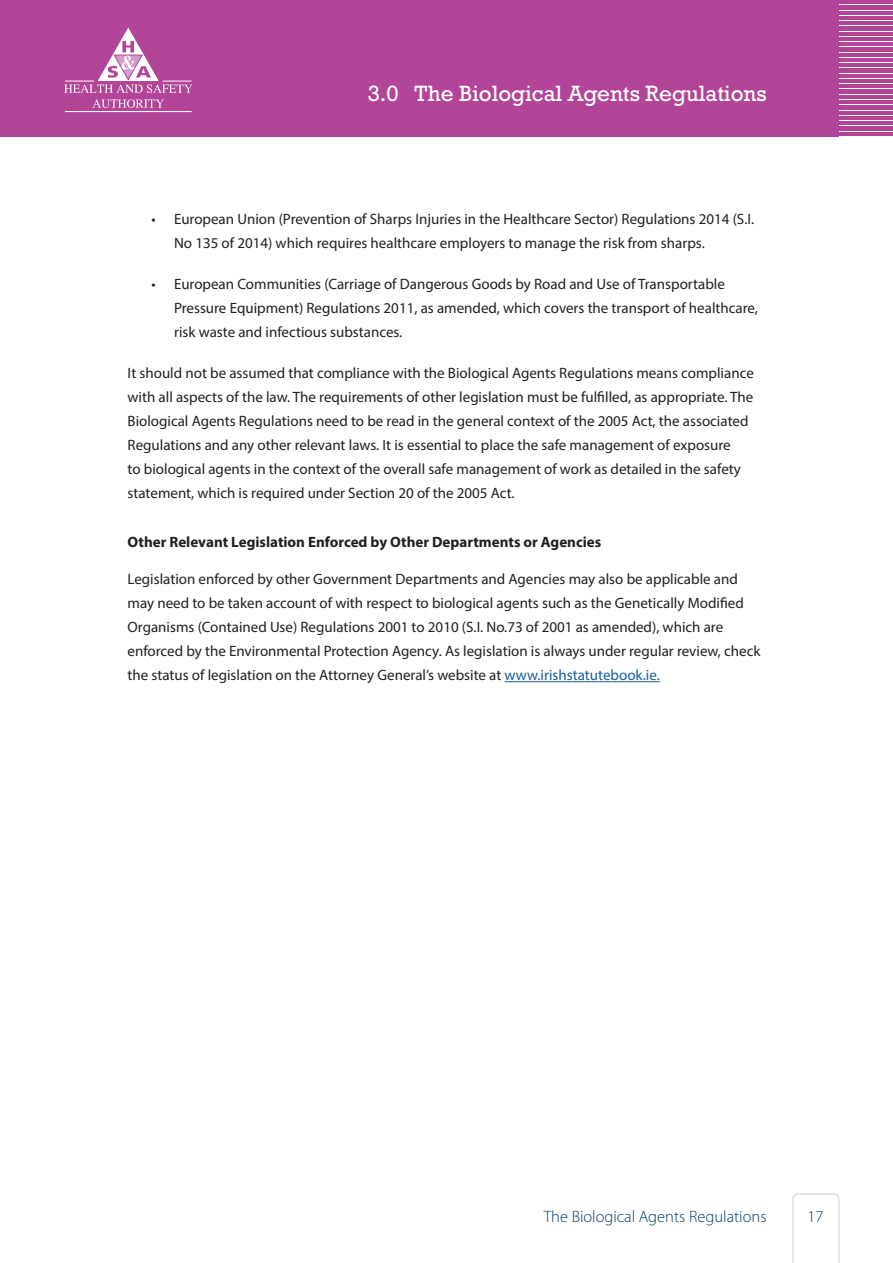
<style>
.page{position:relative;width:893px;height:1263px;background:#fff}
.page>*{position:absolute;margin:0;border:0;box-sizing:border-box;transform-origin:0 0}
.t1{font:22.5px "Rockwell Std";color:#fff}
.t2{font:300 16.5px "Myriad Pro";color:#003d68}
.Body_text_1{font:15px/24px "Myriad Pro";color:#231f20}
.Body_text_1-2{font:700 15px "Myriad Pro";color:#231f20}
.s1{color:#175d9e}
</style>
<div class="page">
<svg style="left:793px;top:1194px;width:46px;height:69px"></svg>
<div style="left:0;top:0;width:893px;height:137px;background:#b34599"></div>
<hr style="left:839px;top:5px;width:54px;height:1px;background:#fff">
<hr style="left:839px;top:10px;width:54px;height:1px;background:#fff">
<hr style="left:839px;top:15px;width:54px;height:1px;background:#fff">
<hr style="left:839px;top:20px;width:54px;height:1px;background:#fff">
<hr style="left:839px;top:26px;width:54px;height:1px;background:#fff">
<hr style="left:839px;top:31px;width:54px;height:1px;background:#fff">
<hr style="left:839px;top:36px;width:54px;height:1px;background:#fff">
<hr style="left:839px;top:41px;width:54px;height:1px;background:#fff">
<hr style="left:839px;top:47px;width:54px;height:1px;background:#fff">
<hr style="left:839px;top:52px;width:54px;height:1px;background:#fff">
<hr style="left:839px;top:57px;width:54px;height:1px;background:#fff">
<hr style="left:839px;top:62px;width:54px;height:1px;background:#fff">
<hr style="left:839px;top:68px;width:54px;height:1px;background:#fff">
<hr style="left:839px;top:73px;width:54px;height:1px;background:#fff">
<hr style="left:839px;top:78px;width:54px;height:1px;background:#fff">
<hr style="left:839px;top:83px;width:54px;height:1px;background:#fff">
<hr style="left:839px;top:89px;width:54px;height:1px;background:#fff">
<hr style="left:839px;top:94px;width:54px;height:1px;background:#fff">
<hr style="left:839px;top:99px;width:54px;height:1px;background:#fff">
<hr style="left:839px;top:104px;width:54px;height:1px;background:#fff">
<hr style="left:839px;top:110px;width:54px;height:1px;background:#fff">
<hr style="left:839px;top:115px;width:54px;height:1px;background:#fff">
<hr style="left:839px;top:120px;width:54px;height:1px;background:#fff">
<hr style="left:839px;top:125px;width:54px;height:1px;background:#fff">
<hr style="left:839px;top:131px;width:54px;height:1px;background:#fff">
<hr style="left:839px;top:136px;width:54px;height:1px;background:#fff">
<svg style="left:64px;top:28px;width:129px;height:65px"></svg>
<svg style="left:92px;top:99px;width:72px;height:9px"></svg>
<hr style="left:65px;top:111px;width:126px;height:1px;background:#fff">
<hr style="left:505px;top:681px;width:155px;height:1px;background:#175d9e">
<p class="t1" style="left:368px;top:81px;width:401px">3.0 The Biological Agents Regulations</p>
<p class="Body_text_1" style="left:174px;top:207px;width:580px;text-indent:-22px">• European Union (Prevention of Sharps Injuries in the Healthcare Sector) Regulations 2014 (S.I.<br>No 135 of 2014) which requires healthcare employers to manage the risk from sharps.</p>
<p class="Body_text_1" style="left:174px;top:272px;width:585px;text-indent:-22px">• European Communities (Carriage of Dangerous Goods by Road and Use of Transportable<br>Pressure Equipment) Regulations 2011, as amended, which covers the transport of healthcare, risk waste and infectious substances.</p>
<p class="Body_text_1" style="left:128px;top:361px;width:628px">It should not be assumed that compliance with the Biological Agents Regulations means compliance with all aspects of the law. The requirements of other legislation must be fulfilled, as appropriate. The Biological Agents Regulations need to be read in the general context of the 2005 Act, the associated Regulations and any other relevant laws. It is essential to place the safe management of exposure<br>to biological agents in the context of the overall safe management of work as detailed in the safety statement, which is required under Section 20 of the 2005 Act.</p>
<p class="Body_text_1-2" style="left:128px;top:533px;width:475px">Other Relevant Legislation Enforced by Other Departments or Agencies</p>
<p class="Body_text_1" style="left:128px;top:567px;width:634px">Legislation enforced by other Government Departments and Agencies may also be applicable and may need to be taken account of with respect to biological agents such as the Genetically Modified Organisms (Contained Use) Regulations 2001 to 2010 (S.I. No.73 of 2001 as amended), which are enforced by the Environmental Protection Agency. As legislation is always under regular review, check the status of legislation on the Attorney General’s website at <span class="s1">www.irishstatutebook.ie.</span></p>
<p class="t2" style="left:544px;top:1207px;width:224px">The Biological Agents Regulations</p>
<p class="t2" style="left:807px;top:1207px;width:18px">17</p>
</div>
